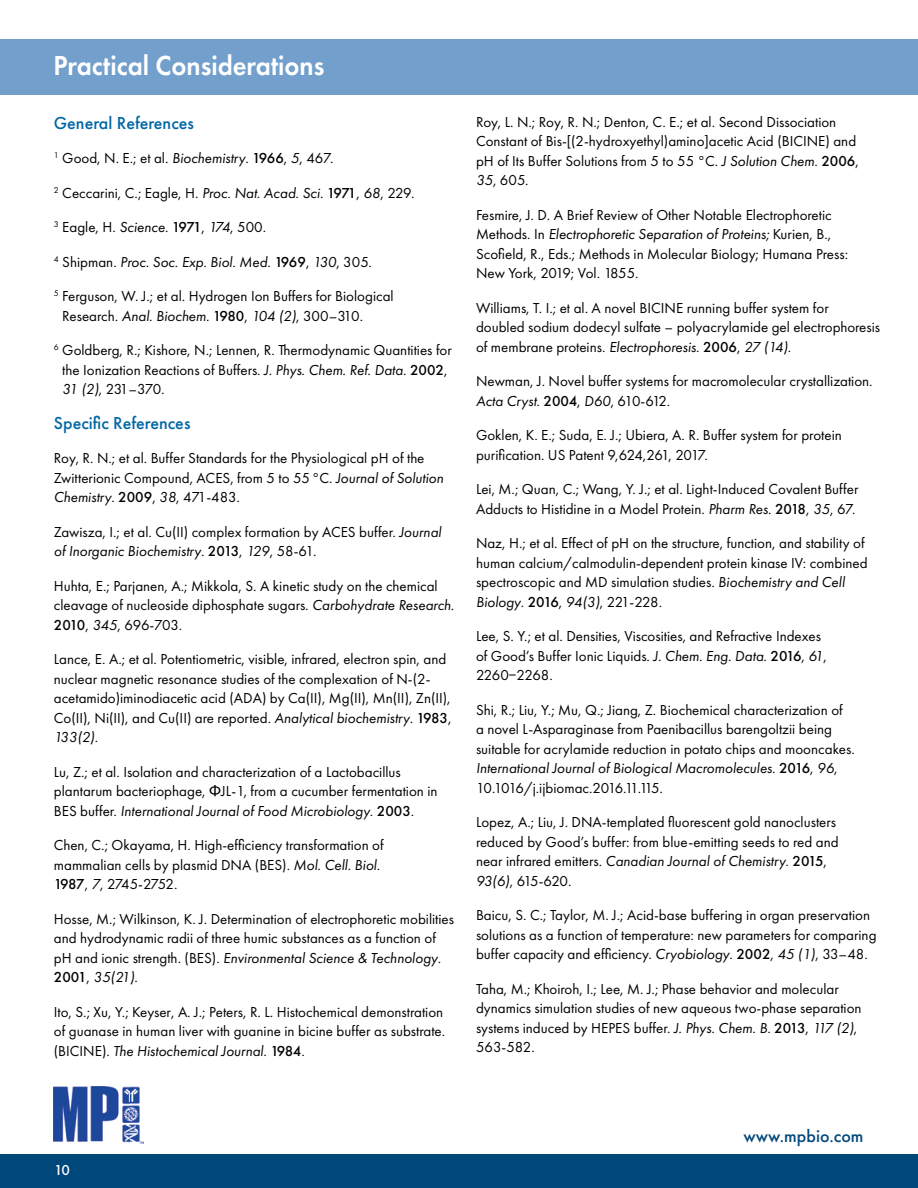
<style>
.page{position:relative;width:918px;height:1188px;background:#fff}
.page>*{position:absolute;margin:0;border:0;box-sizing:border-box;transform-origin:0 0}
.t1{font:600 28.5px "Futura PT";color:#fff;scale:.93 1}
.t2{font:500 18px "Futura PT";color:#0067a6}
.t3{font:500 18px "Futura PT";color:#00487a}
.t4{font:15px/19.5px "Futura PT";color:#000}
.t5{font:italic 15px "Futura PT";color:#000}
.t6{font:500 15px "Futura PT";color:#fff}
.s1{font-style:italic}
.s2{font-weight:500}
.s3{font-style:normal}
.s4{font-weight:500;font-style:normal}
.s5{font-family:"Arial"}
</style>
<div class="page">
<div style="left:0;top:1155px;width:918px;height:33px;background:#00487a"></div>
<img style="left:54px;top:1086px;width:90px;height:58px">
<div style="left:0;top:39px;width:918px;height:56px;background:#729fcb"></div>
<h1 class="t1" style="left:53px;top:48px;width:293px">Practical Considerations</h1>
<p class="t2" style="left:54px;top:112px;width:142px">General References</p>
<p class="t4" style="left:54px;top:149px;width:281px"><sup>1</sup> Good, N. E.; et al. <span class="s1">Biochemistry</span>. <span class="s2">1966</span>, <span class="s1">5</span>, 467.</p>
<p class="t4" style="left:54px;top:183px;width:362px"><sup>2</sup> Ceccarini, C.; Eagle, H. <span class="s1">Proc. Nat. Acad. Sci</span>. <span class="s2">1971</span>, <span class="s1">68</span>, 229.</p>
<p class="t4" style="left:54px;top:218px;width:214px"><sup>3</sup> Eagle, H. <span class="s1">Science</span>. <span class="s2">1971</span>, <span class="s1">174</span>, 500.</p>
<p class="t5" style="left:54px;top:253px;width:320px"><sup>4</sup> <span class="s3">Shipman.</span> Proc. Soc. Exp. Biol. Med<span class="s3">.</span> <span class="s4">1969</span><span class="s3">,</span> 130<span class="s3">, 305.</span></p>
<p class="t4" style="left:62px;top:287px;width:333px;text-indent:-8px"><sup>5</sup> Ferguson, W. J.; et al. Hydrogen Ion Buffers for Biological<br>Research. <span class="s1">Anal. Biochem</span>. <span class="s2">1980</span>, <span class="s1">104 (2)</span>, 300–310.</p>
<p class="t4" style="left:62px;top:341px;width:391px;text-indent:-8px"><sup>6</sup> Goldberg, R.; Kishore, N.; Lennen, R. Thermodynamic Quantities for the Ionization Reactions of Buffers. <span class="s1">J. Phys. Chem. Ref. Data</span>. <span class="s2">2002</span>,<br><span class="s1">31 (2)</span>, 231–370.</p>
<p class="t2" style="left:54px;top:412px;width:138px">Specific References</p>
<p class="t4" style="left:54px;top:449px;width:391px">Roy, R. N.; et al. Buffer Standards for the Physiological pH of the<br>Zwitterionic Compound, ACES, from 5 to 55°C. <span class="s1">Journal of Solution<br>Chemistry</span>. <span class="s2">2009</span>, <span class="s1">38</span>, 471-483.</p>
<p class="t4" style="left:54px;top:522px;width:389px">Zawisza, I.; et al. Cu(II) complex formation by ACES buffer. <span class="s1">Journal of Inorganic Biochemistry</span>. <span class="s2">2013</span>, <span class="s1">129</span>, 58-61.</p>
<p class="t4" style="left:54px;top:576px;width:402px">Huhta, E.; Parjanen, A.; Mikkola, S. A kinetic study on the chemical cleavage of nucleoside diphosphate sugars. <span class="s1">Carbohydrate Research</span>.<br><span class="s2">2010</span>, <span class="s1">345</span>, 696-703.</p>
<p class="t4" style="left:54px;top:650px;width:399px">Lance, E. A.; et al. Potentiometric, visible, infrared, electron spin, and nuclear magnetic resonance studies of the complexation of N-(2- acetamido)iminodiacetic acid (ADA) by Ca(II), Mg(II), Mn(II), Zn(II), Co(II), Ni(II), and Cu(II) are reported. <span class="s1">Analytical biochemistry</span>. <span class="s2">1983</span>, <span class="s1">133(2)</span>.</p>
<p class="t4" style="left:54px;top:762px;width:385px">Lu, Z.; et al. Isolation and characterization of a Lactobacillus plantarum bacteriophage, <span class="s5">Φ</span>JL-1, from a cucumber fermentation in<br>BES buffer. <span class="s1">International Journal of Food Microbiology</span>. <span class="s2">2003</span>.</p>
<p class="t4" style="left:54px;top:836px;width:331px">Chen, C.; Okayama, H. High-efficiency transformation of mammalian cells by plasmid DNA (BES). <span class="s1">Mol. Cell. Biol</span>.<br><span class="s2">1987</span>, <span class="s1">7</span>, 2745-2752.</p>
<p class="t4" style="left:54px;top:909px;width:402px">Hosse, M.; Wilkinson, K. J. Determination of electrophoretic mobilities and hydrodynamic radii of three humic substances as a function of pH and ionic strength. (BES). <span class="s1">Environmental Science &amp; Technology</span>.<br><span class="s2">2001</span>, <span class="s1">35(21)</span>.</p>
<p class="t4" style="left:54px;top:1002px;width:393px">Ito, S.; Xu, Y.; Keyser, A. J.; Peters, R. L. Histochemical demonstration of guanase in human liver with guanine in bicine buffer as substrate. (BICINE). <span class="s1">The Histochemical Journal</span>. <span class="s2">1984</span>.</p>
<p class="t4" style="left:476px;top:112px;width:384px">Roy, L. N.; Roy, R. N.; Denton, C. E.; et al. Second Dissociation Constant of Bis-[(2-hydroxyethyl)amino]acetic Acid (BICINE) and pH of Its Buffer Solutions from 5 to 55 °C. <span class="s1">J Solution Chem</span>. <span class="s2">2006</span>, <span class="s1">35</span>, 605.</p>
<p class="t4" style="left:476px;top:205px;width:374px">Fesmire, J. D. A Brief Review of Other Notable Electrophoretic Methods. In <span class="s1">Electrophoretic Separation of Proteins;</span> Kurien, B., Scofield, R., Eds.; Methods in Molecular Biology; Humana Press:<br>New York, 2019; Vol. 1855.</p>
<p class="t4" style="left:476px;top:298px;width:406px">Williams, T. I.; et al. A novel BICINE running buffer system for doubled sodium dodecyl sulfate – polyacrylamide gel electrophoresis of membrane proteins. <span class="s1">Electrophoresis</span>. <span class="s2">2006</span>, <span class="s1">27 (14)</span>.</p>
<p class="t4" style="left:476px;top:371px;width:398px">Newman, J. Novel buffer systems for macromolecular crystallization.<br><span class="s1">Acta Cryst</span>. <span class="s2">2004</span>, <span class="s1">D60</span>, 610-612.</p>
<p class="t4" style="left:476px;top:425px;width:367px">Goklen, K. E.; Suda, E. J.; Ubiera, A. R. Buffer system for protein purification. US Patent 9,624,261, 2017.</p>
<p class="t4" style="left:476px;top:479px;width:384px">Lei, M.; Quan, C.; Wang, Y. J.; et al. Light-Induced Covalent Buffer<br>Adducts to Histidine in a Model Protein. <span class="s1">Pharm Res</span>. <span class="s2">2018</span>, <span class="s1">35</span>, 67.</p>
<p class="t4" style="left:476px;top:533px;width:393px">Naz, H.; et al. Effect of pH on the structure, function, and stability of human calcium/calmodulin-dependent protein kinase IV: combined spectroscopic and MD simulation studies. <span class="s1">Biochemistry and Cell Biology</span>. <span class="s2">2016</span>, <span class="s1">94(3)</span>, 221-228.</p>
<p class="t4" style="left:476px;top:626px;width:352px">Lee, S. Y.; et al. Densities, Viscosities, and Refractive Indexes of Good’s Buffer Ionic Liquids. <span class="s1">J. Chem. Eng. Data</span>. <span class="s2">2016</span>, <span class="s1">61</span>,<br>2260−2268.</p>
<p class="t4" style="left:476px;top:700px;width:380px">Shi, R.; Liu, Y.; Mu, Q.; Jiang, Z. Biochemical characterization of<br>a novel L-Asparaginase from Paenibacillus barengoltzii being suitable for acrylamide reduction in potato chips and mooncakes.<br><span class="s1">International Journal of Biological Macromolecules</span>. <span class="s2">2016</span>, <span class="s1">96</span>, 10.1016/j.ijbiomac.2016.11.115.</p>
<p class="t4" style="left:476px;top:812px;width:364px">Lopez, A.; Liu, J. DNA-templated fluorescent gold nanoclusters reduced by Good’s buffer: from blue-emitting seeds to red and near infrared emitters. <span class="s1">Canadian Journal of Chemistry</span>. <span class="s2">2015</span>, <span class="s1">93(6)</span>, 615-620.</p>
<p class="t4" style="left:476px;top:905px;width:402px">Baicu, S. C.; Taylor, M. J.; Acid-base buffering in organ preservation solutions as a function of temperature: new parameters for comparing buffer capacity and efficiency. <span class="s1">Cryobiology</span>. <span class="s2">2002</span>, <span class="s1">45 (1)</span>, 33–48.</p>
<p class="t4" style="left:476px;top:979px;width:387px">Taha, M.; Khoiroh, I.; Lee, M. J.; Phase behavior and molecular dynamics simulation studies of new aqueous two-phase separation systems induced by HEPES buffer. <span class="s1">J. Phys. Chem. B</span>. <span class="s2">2013</span>, <span class="s1">117 (2)</span>, 563-582.</p>
<p class="t6" style="left:54px;top:1161px;width:17px">10</p>
<p class="t3" style="left:744px;top:1125px;width:122px">www.mpbio.com</p>
</div>
